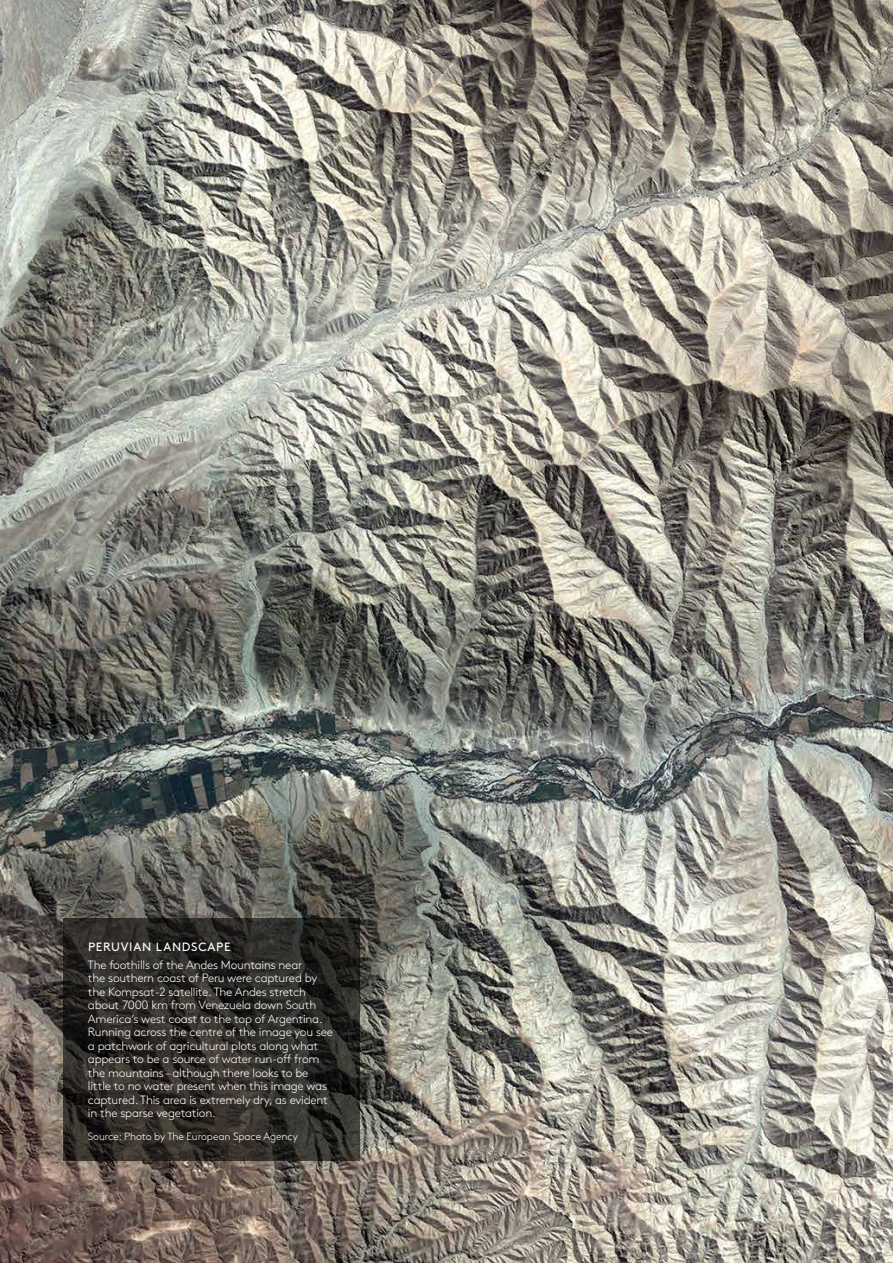
<style>
.page{position:relative;width:893px;height:1263px;background:#fff}
.page>*{position:absolute;margin:0;border:0;box-sizing:border-box;transform-origin:0 0}
.t1{font:300 12px/13.5px "Brown Std";letter-spacing:-.02em;color:#fff}
.t2{font:12px "Brown Std";letter-spacing:.06em;color:#fff}
.t3{font:300 10.5px "Brown Std";letter-spacing:-.01em;color:#fff}
</style>
<div class="page">
<img style="left:0;top:0;width:893px;height:1263px">
<svg style="left:64px;top:918px;width:296px;height:243px;background:#2b2925"></svg>
<p class="t2" style="left:88px;top:939px;width:144px">PERUVIAN LANDSCAPE</p>
<p class="t1" style="left:88px;top:958px;width:247px">The foothills of the Andes Mountains near<br>the southern coast of Peru were captured by the Kompsat-2 satellite. The Andes stretch about 7000 km from Venezuela down South America’s west coast to the top of Argentina.<br>Running across the centre of the image you see a patchwork of agricultural plots along what appears to be a source of water run-off from the mountains – although there looks to be little to no water present when this image was captured. This area is extremely dry, as evident in the sparse vegetation.</p>
<p class="t3" style="left:88px;top:1130px;width:211px">Source: Photo by The European Space Agency</p>
</div>
